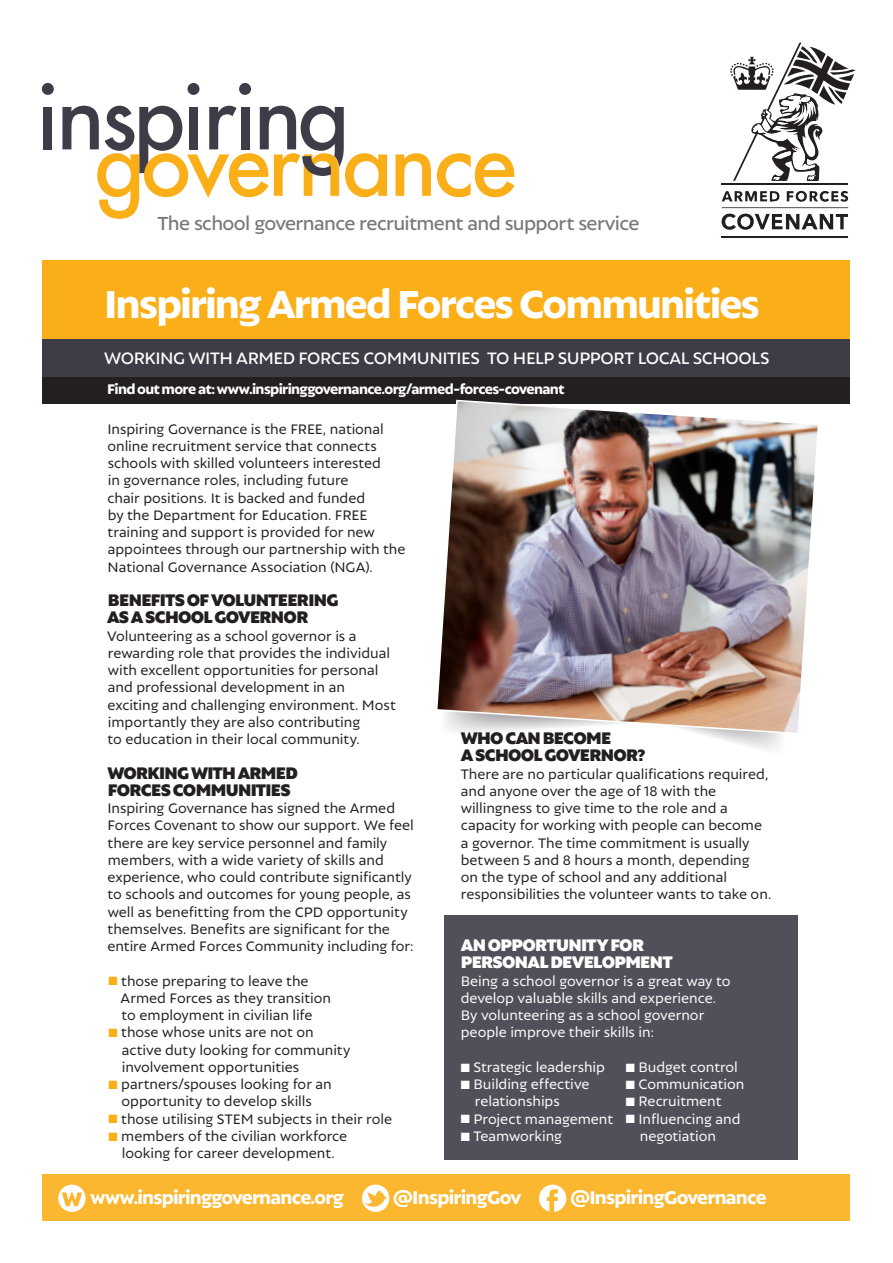
<style>
.page{position:relative;width:893px;height:1263px;background:#fff}
.page>*{position:absolute;margin:0;border:0;box-sizing:border-box;transform-origin:0 0}
.t1{font:800 42px "Autor";letter-spacing:-.045em;color:#fff}
.EE_Main_text_NO_INDE{font:500 20.55px "Autor";letter-spacing:-.03em;color:#76787b}
.EE_Main_text_NO_INDE-2{font:800 19.95px "Autor";letter-spacing:-.04em;color:#fff}
.EE_Subhead{font:900 18px/17.2px "Autor";letter-spacing:-.04em;color:#231f20}
.EE_Subhead-2{font:500 18px "Autor";letter-spacing:-.025em;color:#fff}
.EE_Subhead-3{font:900 18px/17.2px "Autor";letter-spacing:-.04em;color:#fff}
.EE_Main_text_NO_INDE-3{font:15px/17.2px "Autor";color:#231f20}
.EE_Main_text_BULLET{font:15px/17.2px "Autor";color:#231f20}
.EE_Main_text_BULLET-2{font:15px/17.2px "Autor";letter-spacing:-.005em;color:#fff}
.EE_Main_text_NO_INDE-4{font:15px/17.2px "Autor";letter-spacing:-.005em;color:#fff}
.EE_Subhead-4{font:800 15px "Autor";letter-spacing:-.045em;color:#fff}
.s1{color:#faaf18}
</style>
<div class="page">
<hr style="left:722px;top:236px;width:126px;height:1px;background:#231f20">
<hr style="left:722px;top:183px;width:126px;height:2px;background:#231f20">
<svg style="left:730px;top:42px;width:126px;height:139px"></svg>
<svg style="left:721px;top:190px;width:127px;height:40px"></svg>
<div style="left:43px;top:370px;width:807px;height:34px;background:#231f20"></div>
<div style="left:43px;top:337px;width:807px;height:39px;background:#3e3c47"></div>
<div style="left:43px;top:260px;width:807px;height:78px;background:#faaf18"></div>
<div style="left:43px;top:1174px;width:807px;height:46px;background:#fab72f"></div>
<svg style="left:58px;top:1184px;width:28px;height:28px"></svg>
<svg style="left:362px;top:1184px;width:27px;height:28px"></svg>
<svg style="left:539px;top:1185px;width:27px;height:27px"></svg>
<div style="left:444px;top:915px;width:353px;height:245px;background:#514f59"></div>
<svg style="left:708px;top:735px;width:73px;height:14px"></svg>
<img style="left:437px;top:399px;width:381px;height:336px">
<div style="left:239px;top:83px;width:12px;height:12px;background:#3e3c47;border-radius:50%"></div>
<div style="left:187px;top:83px;width:12px;height:12px;background:#3e3c47;border-radius:50%"></div>
<div style="left:42px;top:83px;width:12px;height:12px;background:#3e3c47;border-radius:50%"></div>
<div style="left:43px;top:107px;width:9px;height:42px;background:#3e3c47"></div>
<svg style="left:62px;top:106px;width:452px;height:113px"></svg>
<p class="EE_Main_text_NO_INDE" style="left:157px;top:210px;width:484px">The school governance recruitment and support service</p>
<p class="t1" style="left:104px;top:279px;width:657px">Inspiring Armed Forces Communities</p>
<p class="EE_Subhead-2" style="left:104px;top:348px;width:667px">WORKING WITH ARMED FORCES COMMUNITIES TO HELP SUPPORT LOCAL SCHOOLS</p>
<p class="EE_Subhead-4" style="left:107px;top:380px;width:459px">Find out more at: www.inspiringgovernance.org/armed-forces-covenant</p>
<p class="EE_Main_text_NO_INDE-3" style="left:107px;top:419px;width:299px">Inspiring Governance is the FREE, national online recruitment service that connects schools with skilled volunteers interested<br>in governance roles, including future<br>chair positions. It is backed and funded<br>by the Department for Education. FREE training and support is provided for new appointees through our partnership with the National Governance Association (NGA).</p>
<p class="EE_Subhead" style="left:107px;top:591px;width:233px">BENEFITS OF VOLUNTEERING<br>AS A SCHOOL GOVERNOR</p>
<p class="EE_Main_text_NO_INDE-3" style="left:107px;top:626px;width:290px">Volunteering as a school governor is a rewarding role that provides the individual with excellent opportunities for personal and professional development in an exciting and challenging environment. Most importantly they are also contributing<br>to education in their local community.</p>
<p class="EE_Subhead" style="left:107px;top:764px;width:192px">WORKING WITH ARMED<br>FORCES COMMUNITIES</p>
<p class="EE_Main_text_NO_INDE-3" style="left:107px;top:799px;width:308px">Inspiring Governance has signed the Armed Forces Covenant to show our support. We feel there are key service personnel and family members, with a wide variety of skills and experience, who could contribute significantly to schools and outcomes for young people, as well as benefitting from the CPD opportunity themselves. Benefits are significant for the entire Armed Forces Community including for:</p>
<p class="EE_Main_text_BULLET" style="left:121px;top:971px;width:212px;text-indent:-12px"><span class="s1">■</span> those preparing to leave the<br>Armed Forces as they transition to employment in civilian life</p>
<p class="EE_Main_text_BULLET" style="left:122px;top:1023px;width:230px;text-indent:-13px"><span class="s1">■</span> those whose units are not on active duty looking for community involvement opportunities</p>
<p class="EE_Main_text_BULLET" style="left:109px;top:1075px;width:225px;text-align:center"><span class="s1">■</span> partners/spouses looking for an opportunity to develop skills</p>
<p class="EE_Main_text_BULLET" style="left:109px;top:1109px;width:285px"><span class="s1">■</span> those utilising STEM subjects in their role</p>
<p class="EE_Main_text_BULLET" style="left:109px;top:1127px;width:240px;text-align:center"><span class="s1">■</span> members of the civilian workforce looking for career development.</p>
<p class="EE_Subhead" style="left:461px;top:729px;width:186px">WHO CAN BECOME<br>A SCHOOL GOVERNOR?</p>
<p class="EE_Main_text_NO_INDE-3" style="left:461px;top:764px;width:312px">There are no particular qualifications required, and anyone over the age of 18 with the willingness to give time to the role and a capacity for working with people can become a governor. The time commitment is usually between 5 and 8 hours a month, depending<br>on the type of school and any additional responsibilities the volunteer wants to take on.</p>
<p class="EE_Subhead-3" style="left:461px;top:936px;width:213px">AN OPPORTUNITY FOR<br>PERSONAL DEVELOPMENT</p>
<p class="EE_Main_text_NO_INDE-4" style="left:461px;top:971px;width:271px">Being a school governor is a great way to develop valuable skills and experience.<br>By volunteering as a school governor people improve their skills in:</p>
<p class="EE_Main_text_BULLET-2" style="left:461px;top:1058px;width:146px">■ Strategic leadership</p>
<p class="EE_Main_text_BULLET-2" style="left:475px;top:1075px;width:116px;text-indent:-14px">■ Building effective relationships</p>
<p class="EE_Main_text_BULLET-2" style="left:461px;top:1109px;width:154px">■ Project management</p>
<p class="EE_Main_text_BULLET-2" style="left:461px;top:1127px;width:103px">■ Teamworking</p>
<p class="EE_Main_text_BULLET-2" style="left:626px;top:1058px;width:114px">■ Budget control</p>
<p class="EE_Main_text_BULLET-2" style="left:626px;top:1075px;width:120px">■ Communication</p>
<p class="EE_Main_text_BULLET-2" style="left:626px;top:1092px;width:97px">■ Recruitment</p>
<p class="EE_Main_text_BULLET-2" style="left:640px;top:1109px;width:102px;text-indent:-14px">■ Influencing and negotiation</p>
<p class="EE_Main_text_NO_INDE-2" style="left:90px;top:1185px;width:255px">www.inspiringgovernance.org</p>
<p class="EE_Main_text_NO_INDE-2" style="left:393px;top:1185px;width:129px">@InspiringGov</p>
<p class="EE_Main_text_NO_INDE-2" style="left:570px;top:1185px;width:198px">@InspiringGovernance</p>
</div>
